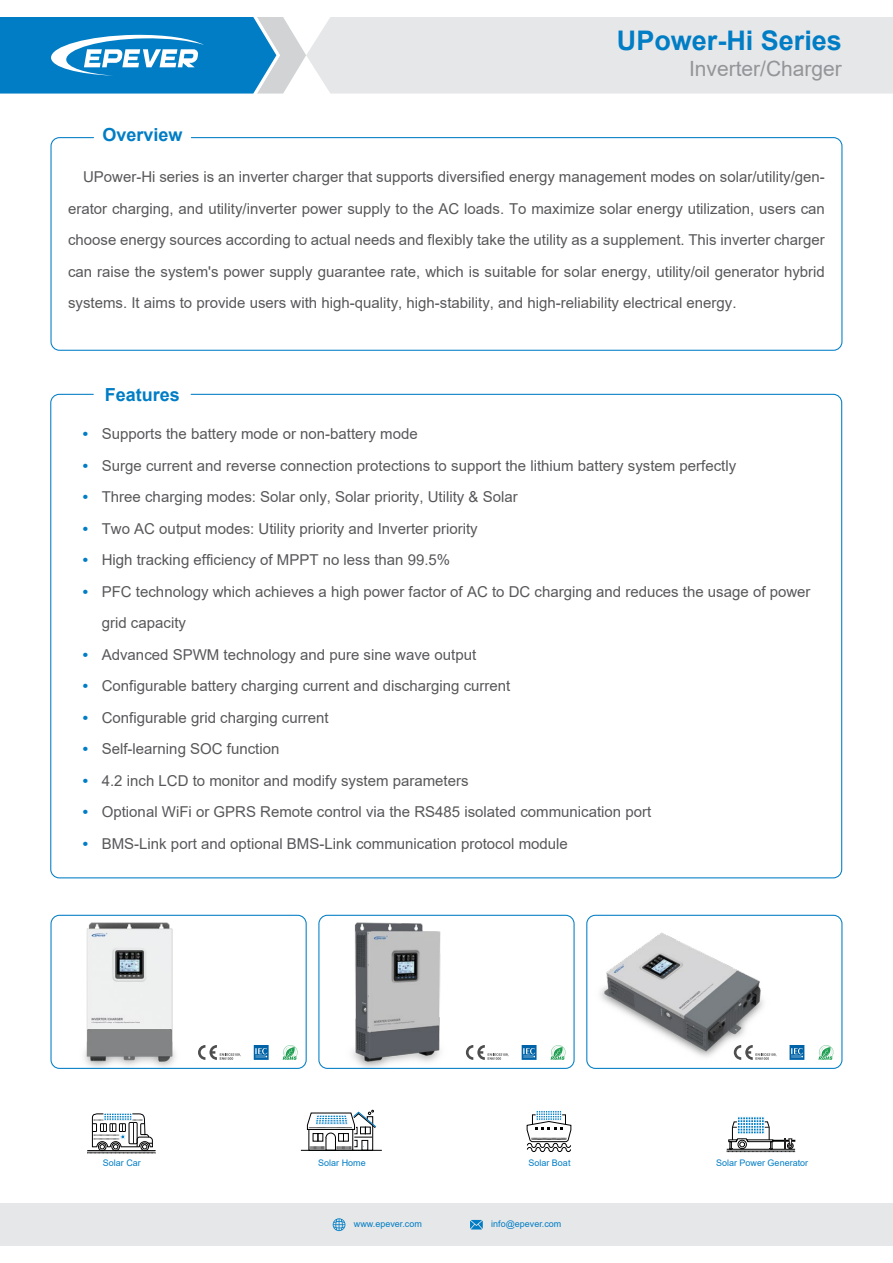
<style>
.page{position:relative;width:893px;height:1263px;background:#fff}
.page>*{position:absolute;margin:0;border:0;box-sizing:border-box;transform-origin:0 0}
.t1{font:700 27px "Arial";color:#007dc5}
.t2{font:21px "Arial";color:#939598}
.t3{font:700 18px "Arial";color:#007dc5}
.t4{font:15px/31.5px "Arial";color:#58585b;text-align:justify}
.t5{font:700 15px/31.5px "Arial";color:#007dc5;text-align:justify}
.t6{font:9px "Arial";color:#007dc5}
</style>
<div class="page">
<div style="left:306px;top:17px;width:587px;height:77px;background:#e6e7e8"></div>
<svg style="left:0;top:17px;width:306px;height:77px"></svg>
<div style="left:50px;top:137px;width:792px;height:214px;border:1px solid #007dc5;border-radius:9px"></div>
<img style="left:52px;top:915px;width:124px;height:152px">
<div style="left:50px;top:915px;width:257px;height:154px;border:1px solid #007dc5;border-radius:9px"></div>
<img style="left:319px;top:915px;width:147px;height:152px">
<div style="left:318px;top:915px;width:257px;height:154px;border:1px solid #007dc5;border-radius:9px"></div>
<img style="left:587px;top:915px;width:177px;height:152px">
<div style="left:586px;top:915px;width:256px;height:154px;border:1px solid #007dc5;border-radius:9px"></div>
<svg style="left:87px;top:1113px;width:69px;height:41px"></svg>
<hr style="left:301px;top:1150px;width:81px;height:1px;background:#000101">
<svg style="left:307px;top:1110px;width:70px;height:41px"></svg>
<svg style="left:526px;top:1111px;width:46px;height:41px"></svg>
<div style="left:737px;top:1116px;width:27px;height:10px;background:#f4f9fc"></div>
<svg style="left:727px;top:1117px;width:68px;height:35px"></svg>
<svg style="left:818px;top:1045px;width:15px;height:15px"></svg>
<svg style="left:789px;top:1045px;width:15px;height:15px"></svg>
<svg style="left:734px;top:1045px;width:43px;height:15px"></svg>
<svg style="left:551px;top:1045px;width:15px;height:15px"></svg>
<svg style="left:522px;top:1045px;width:14px;height:15px"></svg>
<svg style="left:466px;top:1045px;width:43px;height:15px"></svg>
<svg style="left:283px;top:1045px;width:15px;height:15px"></svg>
<svg style="left:254px;top:1045px;width:15px;height:15px"></svg>
<svg style="left:198px;top:1045px;width:43px;height:15px"></svg>
<div style="left:0;top:1203px;width:893px;height:43px;background:#e6e7e8"></div>
<svg style="left:470px;top:1220px;width:13px;height:9px"></svg>
<svg style="left:333px;top:1218px;width:12px;height:13px"></svg>
<p class="t3" style="left:102px;top:122px;width:82px">Overview</p>
<h1 class="t1" style="left:617px;top:22px;width:227px">UPower-Hi Series</h1>
<h2 class="t2" style="left:689px;top:54px;width:154px">Inverter/Charger</h2>
<p class="t4" style="left:68px;top:161px;width:758px;text-indent:15px">UPower-Hi series is an inverter charger that supports diversified energy management modes on solar/utility/gen&shy;erator charging, and utility/inverter power supply to the AC loads. To maximize solar energy utilization, users can choose energy sources according to actual needs and flexibly take the utility as a supplement. This inverter charger can raise the system's power supply guarantee rate, which is suitable for solar energy, utility/oil generator hybrid systems. It aims to provide users with high-quality, high-stability, and high-reliability electrical energy.</p>
<p class="t5" style="left:83px;top:418px;width:7px">• • • • • •</p>
<p class="t5" style="left:83px;top:639px;width:7px">• • • • • • •</p>
<p class="t3" style="left:105px;top:382px;width:77px">Features</p>
<p class="t4" style="left:102px;top:418px;width:710px;text-align:left">Supports the battery mode or non-battery mode<br>Surge current and reverse connection protections to support the lithium battery system perfectly<br>Three charging modes: Solar only, Solar priority, Utility &amp; Solar<br>Two AC output modes: Utility priority and Inverter priority<br>High tracking efficiency of MPPT no less than 99.5%<br>PFC technology which achieves a high power factor of AC to DC charging and reduces the usage of power grid capacity<br>Advanced SPWM technology and pure sine wave output<br>Configurable battery charging current and discharging current<br>Configurable grid charging current<br>Self-learning SOC function<br>4.2 inch LCD to monitor and modify system parameters<br>Optional WiFi or GPRS Remote control via the RS485 isolated communication port<br>BMS-Link port and optional BMS-Link communication protocol module</p>
<p class="t6" style="left:103px;top:1156px;width:40px">Solar Car</p>
<p class="t6" style="left:318px;top:1156px;width:49px">Solar Home</p>
<p class="t6" style="left:528px;top:1156px;width:44px">Solar Boat</p>
<p class="t6" style="left:716px;top:1156px;width:94px">Solar Power Generator</p>
<p class="t6" style="left:354px;top:1218px;width:70px">www.epever.com</p>
<p class="t6" style="left:491px;top:1218px;width:72px">info@epever.com</p>
</div>
